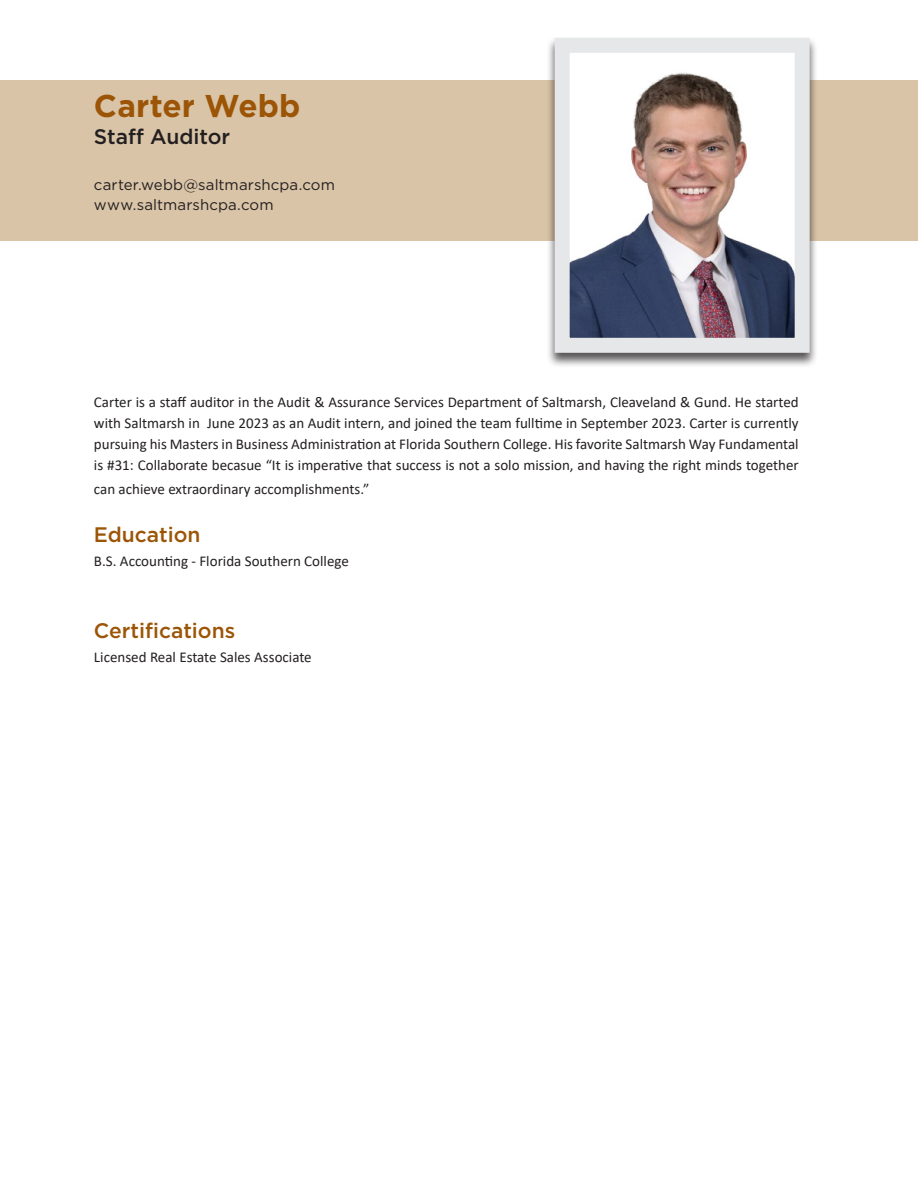
<style>
.page{position:relative;width:918px;height:1188px;background:#fff}
.page>*{position:absolute;margin:0;border:0;box-sizing:border-box;transform-origin:0 0}
.t1{font:700 31.5px "Gotham";color:#9c5506}
.t2{font:500 21px "Gotham";color:#9c5506}
.t3{font:500 21px "Gotham";color:#231f20}
.t4{font:15px/21px "Calibri";color:#231f20;text-align:justify}
.t5{font:15px "Gotham";letter-spacing:.01em;color:#231f20}
</style>
<div class="page">
<div style="left:0;top:80px;width:918px;height:161px;background:#d9c4a7"></div>
<div style="left:546px;top:36px;width:272px;height:332px;background:#231f20;opacity:.75"></div>
<img style="left:571px;top:54px;width:223px;height:283px">
<div style="left:555px;top:38px;width:255px;height:315px;border:15px solid #e6e7e9"></div>
<p class="t1" style="left:94px;top:85px;width:208px">Carter Webb</p>
<p class="t3" style="left:94px;top:122px;width:138px">Staff Auditor</p>
<p class="t5" style="left:94px;top:175px;width:243px">carter.webb@saltmarshcpa.com</p>
<p class="t5" style="left:94px;top:195px;width:181px">www.saltmarshcpa.com</p>
<p class="t4" style="left:94px;top:391px;width:706px">Carter is a staff auditor in the Audit &amp; Assurance Services Department of Saltmarsh, Cleaveland &amp; Gund. He started with Saltmarsh in June 2023 as an Audit intern, and joined the team fulltime in September 2023. Carter is currently pursuing his Masters in Business Administration at Florida Southern College. His favorite Saltmarsh Way Fundamental is #31: Collaborate becasue “It is imperative that success is not a solo mission, and having the right minds together</p>
<p class="t4" style="left:94px;top:478px;width:277px">can achieve extraordinary accomplishments.”</p>
<p class="t2" style="left:94px;top:521px;width:108px">Education</p>
<p class="t4" style="left:94px;top:550px;width:257px">B.S. Accounting - Florida Southern College</p>
<p class="t2" style="left:94px;top:617px;width:143px">Certifications</p>
<p class="t4" style="left:94px;top:646px;width:219px">Licensed Real Estate Sales Associate</p>
</div>
